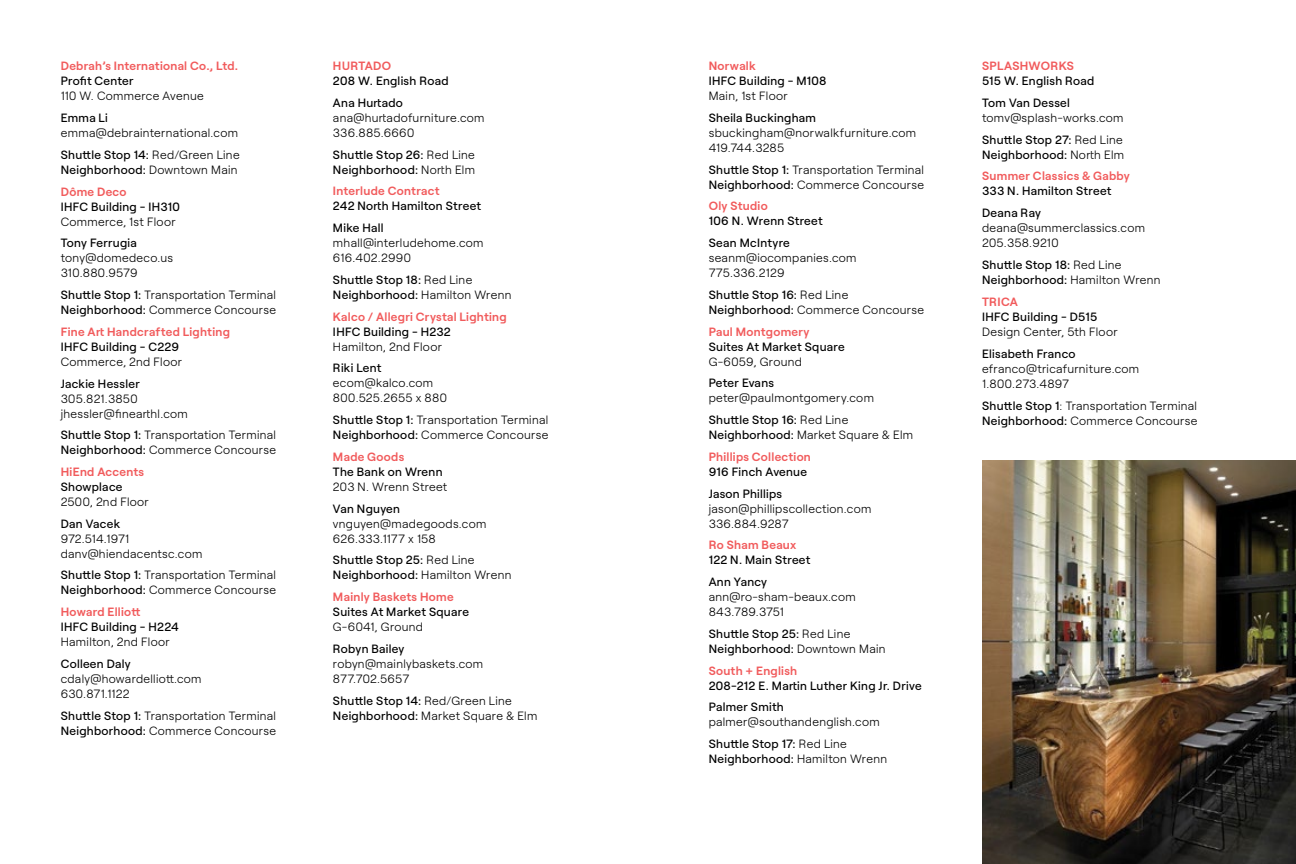
<style>
.page{position:relative;width:1296px;height:864px;background:#fff}
.page>*{position:absolute;margin:0;border:0;box-sizing:border-box;transform-origin:0 0}
.t1{font:300 12px/15px "Roobert";letter-spacing:.025em;color:#000}
.t2{font:500 12px/21.8px "Roobert";letter-spacing:.025em;color:#000}
.t3{font:600 12px/21.8px "Roobert";letter-spacing:.025em;color:#f15b5c}
.s1{font-weight:500}
.s2{font-weight:300}
.s3{font-weight:600;color:#f15b5c}
.s4{font-weight:500;color:#000}
.s5{font-weight:300;color:#000}
</style>
<div class="page">
<img style="left:982px;top:460px;width:314px;height:404px">
<p class="t3" style="left:61px;top:54px;width:179px">Debrah’s International Co., Ltd.</p>
<p class="t2" style="left:61px;top:69px;width:74px">Profit Center</p>
<p class="t1" style="left:61px;top:88px;width:144px">110 W. Commerce Avenue</p>
<p class="t2" style="left:61px;top:106px;width:49px">Emma Li</p>
<p class="t1" style="left:61px;top:121px;width:180px;line-height:21.8px">emma@debrainternational.com<br><span class="s1">Shuttle Stop 14:</span> Red/Green Line</p>
<p class="t2" style="left:61px;top:158px;width:178px">Neighborhood: <span class="s2">Downtown Main<br></span><span class="s3">Dôme Deco</span></p>
<p class="t2" style="left:61px;top:194px;width:121px">IHFC Building - IH310</p>
<p class="t1" style="left:61px;top:213px;width:116px">Commerce, 1st Floor</p>
<p class="t2" style="left:61px;top:231px;width:78px">Tony Ferrugia</p>
<p class="t1" style="left:61px;top:250px;width:114px">tony@domedeco.us<br>310.880.9579</p>
<p class="t1" style="left:61px;top:286px;width:217px"><span class="s1">Shuttle Stop 1:</span> Transportation Terminal<br><span class="s1">Neighborhood:</span> Commerce Concourse</p>
<p class="t3" style="left:61px;top:320px;width:171px">Fine Art Handcrafted Lighting</p>
<p class="t2" style="left:61px;top:335px;width:120px">IHFC Building - C229</p>
<p class="t1" style="left:61px;top:353px;width:123px">Commerce, 2nd Floor</p>
<p class="t2" style="left:61px;top:371px;width:81px">Jackie Hessler</p>
<p class="t1" style="left:61px;top:390px;width:129px">305.821.3850 jhessler@finearthl.com</p>
<p class="t1" style="left:61px;top:427px;width:217px"><span class="s1">Shuttle Stop 1:</span> Transportation Terminal<br><span class="s1">Neighborhood:</span> Commerce Concourse</p>
<p class="t3" style="left:61px;top:460px;width:85px">HiEnd Accents</p>
<p class="t2" style="left:61px;top:475px;width:63px">Showplace</p>
<p class="t1" style="left:61px;top:493px;width:90px">2500, 2nd Floor</p>
<p class="t2" style="left:61px;top:512px;width:61px">Dan Vacek</p>
<p class="t1" style="left:61px;top:530px;width:143px">972.514.1971 danv@hiendacentsc.com</p>
<p class="t1" style="left:61px;top:567px;width:217px"><span class="s1">Shuttle Stop 1:</span> Transportation Terminal<br><span class="s1">Neighborhood:</span> Commerce Concourse</p>
<p class="t3" style="left:61px;top:600px;width:81px">Howard Elliott</p>
<p class="t2" style="left:61px;top:615px;width:120px">IHFC Building - H224</p>
<p class="t1" style="left:61px;top:634px;width:111px">Hamilton, 2nd Floor</p>
<p class="t2" style="left:61px;top:652px;width:72px">Colleen Daly</p>
<p class="t1" style="left:61px;top:670px;width:142px">cdaly@howardelliott.com<br>630.871.1122</p>
<p class="t1" style="left:61px;top:707px;width:217px"><span class="s1">Shuttle Stop 1:</span> Transportation Terminal<br><span class="s1">Neighborhood:</span> Commerce Concourse</p>
<p class="t3" style="left:333px;top:54px;width:60px">HURTADO</p>
<p class="t2" style="left:333px;top:69px;width:117px">208 W. English Road<br>Ana Hurtado</p>
<p class="t1" style="left:333px;top:109px;width:153px">ana@hurtadofurniture.com<br>336.885.6660</p>
<p class="t2" style="left:333px;top:146px;width:144px;line-height:15px">Shuttle Stop 26: <span class="s2">Red Line<br></span>Neighborhood: <span class="s2">North Elm</span></p>
<p class="t3" style="left:333px;top:179px;width:108px">Interlude Contract</p>
<p class="t2" style="left:333px;top:194px;width:150px">242 North Hamilton Street<br>Mike Hall</p>
<p class="t1" style="left:333px;top:235px;width:152px">mhall@interludehome.com<br>616.402.2990</p>
<p class="t2" style="left:333px;top:271px;width:180px;line-height:15px">Shuttle Stop 18: <span class="s2">Red Line<br></span>Neighborhood: <span class="s2">Hamilton Wrenn</span></p>
<p class="t3" style="left:333px;top:305px;width:175px">Kalco / Allegri Crystal Lighting</p>
<p class="t2" style="left:333px;top:320px;width:119px">IHFC Building - H232</p>
<p class="t1" style="left:333px;top:338px;width:111px">Hamilton, 2nd Floor</p>
<p class="t2" style="left:333px;top:356px;width:50px">Riki Lent</p>
<p class="t1" style="left:333px;top:375px;width:115px">ecom@kalco.com<br>800.525.2655 x 880</p>
<p class="t1" style="left:333px;top:412px;width:217px"><span class="s1">Shuttle Stop 1:</span> Transportation Terminal<br><span class="s1">Neighborhood:</span> Commerce Concourse</p>
<p class="t3" style="left:333px;top:445px;width:73px">Made Goods</p>
<p class="t2" style="left:333px;top:460px;width:111px">The Bank on Wrenn</p>
<p class="t1" style="left:333px;top:478px;width:116px">203 N. Wrenn Street</p>
<p class="t2" style="left:333px;top:497px;width:69px">Van Nguyen</p>
<p class="t1" style="left:333px;top:515px;width:155px">vnguyen@madegoods.com<br>626.333.1177 x 158</p>
<p class="t2" style="left:333px;top:552px;width:180px;line-height:15px">Shuttle Stop 25: <span class="s2">Red Line<br></span>Neighborhood: <span class="s2">Hamilton Wrenn</span></p>
<p class="t3" style="left:333px;top:585px;width:122px">Mainly Baskets Home</p>
<p class="t2" style="left:333px;top:600px;width:138px">Suites At Market Square</p>
<p class="t1" style="left:333px;top:619px;width:92px">G-6041, Ground</p>
<p class="t2" style="left:333px;top:637px;width:73px">Robyn Bailey</p>
<p class="t1" style="left:333px;top:655px;width:152px">robyn@mainlybaskets.com<br>877.702.5657</p>
<p class="t1" style="left:333px;top:692px;width:206px"><span class="s1">Shuttle Stop 14:</span> Red/Green Line<br><span class="s1">Neighborhood:</span> Market Square &amp; Elm</p>
<p class="t3" style="left:709px;top:54px;width:49px">Norwalk</p>
<p class="t2" style="left:709px;top:69px;width:119px">IHFC Building - M108</p>
<p class="t1" style="left:709px;top:88px;width:81px">Main, 1st Floor</p>
<p class="t2" style="left:709px;top:106px;width:109px">Sheila Buckingham</p>
<p class="t1" style="left:709px;top:124px;width:209px">sbuckingham@norwalkfurniture.com<br>419.744.3285</p>
<p class="t1" style="left:709px;top:161px;width:217px"><span class="s1">Shuttle Stop 1:</span> Transportation Terminal<br><span class="s1">Neighborhood:</span> Commerce Concourse</p>
<p class="t3" style="left:709px;top:194px;width:60px">Oly Studio</p>
<p class="t2" style="left:709px;top:209px;width:115px">106 N. Wrenn Street<br>Sean McIntyre</p>
<p class="t1" style="left:709px;top:250px;width:149px">seanm@iocompanies.com<br>775.336.2129</p>
<p class="t2" style="left:709px;top:286px;width:217px;line-height:15px">Shuttle Stop 16: <span class="s2">Red Line<br></span>Neighborhood: <span class="s2">Commerce Concourse</span></p>
<p class="t3" style="left:709px;top:319px;width:102px">Paul Montgomery</p>
<p class="t2" style="left:709px;top:335px;width:138px">Suites At Market Square</p>
<p class="t1" style="left:709px;top:353px;width:95px">G-6059, Ground</p>
<p class="t2" style="left:709px;top:371px;width:67px">Peter Evans</p>
<p class="t1" style="left:709px;top:386px;width:167px;line-height:21.8px">peter@paulmontgomery.com<br><span class="s1">Shuttle Stop 16:</span> Red Line</p>
<p class="t3" style="left:709px;top:423px;width:206px"><span class="s4">Neighborhood:</span> <span class="s5">Market Square &amp; Elm<br></span>Phillips Collection</p>
<p class="t2" style="left:709px;top:460px;width:100px">916 Finch Avenue<br>Jason Phillips</p>
<p class="t1" style="left:709px;top:500px;width:164px">jason@phillipscollection.com<br>336.884.9287</p>
<p class="t3" style="left:709px;top:533px;width:89px">Ro Sham Beaux</p>
<p class="t2" style="left:709px;top:548px;width:103px">122 N. Main Street<br>Ann Yancy</p>
<p class="t1" style="left:709px;top:588px;width:149px">ann@ro-sham-beaux.com<br>843.789.3751</p>
<p class="t2" style="left:709px;top:625px;width:178px;line-height:15px">Shuttle Stop 25: <span class="s2">Red Line<br></span>Neighborhood: <span class="s2">Downtown Main</span></p>
<p class="t3" style="left:709px;top:658px;width:90px">South + English</p>
<p class="t2" style="left:709px;top:673px;width:214px">208-212 E. Martin Luther King Jr. Drive<br>Palmer Smith</p>
<p class="t1" style="left:709px;top:710px;width:173px;line-height:21.8px">palmer@southandenglish.com<br><span class="s1">Shuttle Stop 17:</span> Red Line</p>
<p class="t2" style="left:709px;top:747px;width:180px">Neighborhood: <span class="s2">Hamilton Wrenn</span></p>
<p class="t3" style="left:982px;top:54px;width:93px">SPLASHWORKS</p>
<p class="t2" style="left:982px;top:69px;width:114px">515 W. English Road<br>Tom Van Dessel</p>
<p class="t1" style="left:982px;top:106px;width:143px;line-height:21.8px">tomv@splash-works.com<br><span class="s1">Shuttle Stop 27:</span> Red Line</p>
<p class="t3" style="left:982px;top:142px;width:149px"><span class="s4">Neighborhood:</span> <span class="s5">North Elm<br></span>Summer Classics &amp; Gabby</p>
<p class="t2" style="left:982px;top:179px;width:131px">333 N. Hamilton Street<br>Deana Ray</p>
<p class="t1" style="left:982px;top:219px;width:164px">deana@summerclassics.com<br>205.358.9210</p>
<p class="t2" style="left:982px;top:256px;width:180px;line-height:15px">Shuttle Stop 18: <span class="s2">Red Line<br></span>Neighborhood: <span class="s2">Hamilton Wrenn</span></p>
<p class="t3" style="left:982px;top:289px;width:37px">TRICA</p>
<p class="t2" style="left:982px;top:304px;width:117px">IHFC Building - D515</p>
<p class="t1" style="left:982px;top:323px;width:137px">Design Center, 5th Floor</p>
<p class="t2" style="left:982px;top:342px;width:95px">Elisabeth Franco</p>
<p class="t1" style="left:982px;top:360px;width:159px">efranco@tricafurniture.com<br>1.800.273.4897</p>
<p class="t1" style="left:982px;top:397px;width:217px"><span class="s1">Shuttle Stop 1</span>: Transportation Terminal<br><span class="s1">Neighborhood:</span> Commerce Concourse</p>
</div>
